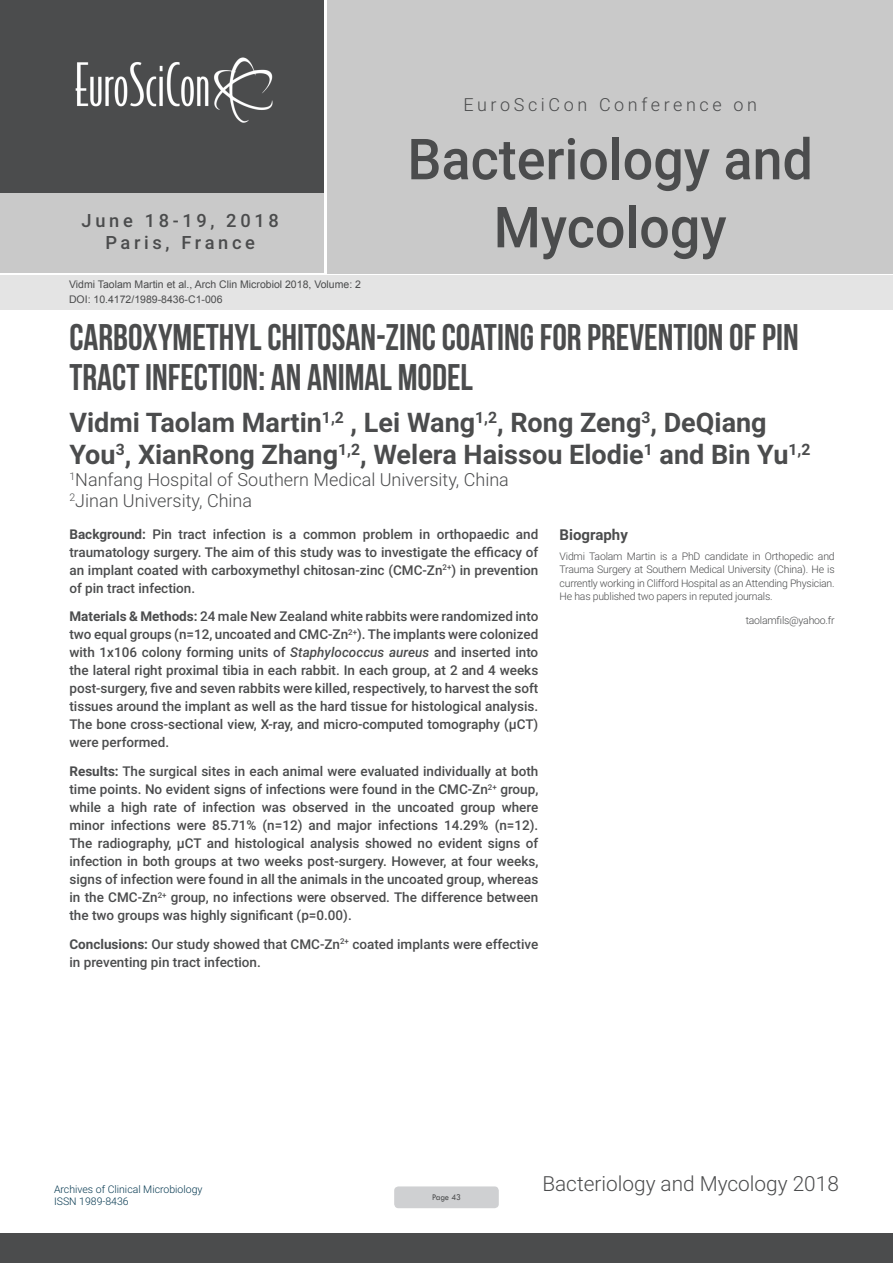
<style>
.page{position:relative;width:893px;height:1263px;background:#fff}
.page>*{position:absolute;margin:0;border:0;box-sizing:border-box;transform-origin:0 0}
.t1{font:500 56.7px/67.9px "Roboto";color:#4b4c4d;text-align:center;scale:.95 1}
.t2{font:37.05px/40.8px "Bebas Neue";color:#4b4c4d}
.t3{font:700 27px/32.4px "Roboto";color:#4b4c4d}
.t4{font:300 20.85px "Roboto";color:#4b4c4d}
.t5{font:500 18.3px/21.9px "Roboto";letter-spacing:.2em;color:#4b4c4d;text-align:center}
.t6{font:300 18px "Roboto";color:#4b4c4d}
.t7{font:300 18px "Roboto";letter-spacing:.2em;color:#4b4c4d}
.Bio_Heading{font:700 15px "Roboto";color:#4b4c4d}
.Abstract{font:500 13.5px/18px "Roboto";color:#4b4c4d;text-align:justify}
.Biography{font:300 10.5px/13.5px "Roboto";letter-spacing:-.02em;color:#4b4c4d;text-align:justify}
.t8{font:10.5px "Arial";color:#4b4c4d}
.t9{font:300 10.5px/12.6px "Roboto";color:#053850}
.t10{font:9px "Tw Cen";letter-spacing:-.02em;color:#4b4c4d;scale:.95 1}
.s1{font-weight:700}
.s2{font-style:italic}
</style>
<div class="page">
<div style="left:0;top:0;width:323px;height:193px;background:#4b4c4d"></div>
<div style="left:1px;top:193px;width:323px;height:80px;background:#c9c9c9"></div>
<div style="left:327px;top:0;width:566px;height:273px;background:#c9c9c9"></div>
<img style="left:75px;top:57px;width:198px;height:66px">
<div style="left:0;top:1233px;width:893px;height:30px;background:#4b4c4d"></div>
<div style="left:1px;top:275px;width:892px;height:35px;background:#e4e4e4"></div>
<div style="left:394px;top:1186px;width:105px;height:22px;background:#cfd0d2;border-radius:4px"></div>
<h3 class="t5" style="left:82px;top:209px;width:199px">June 18-19, 2018<br>Paris, France</h3>
<p class="t8" style="left:69px;top:278px;width:293px">Vidmi Taolam Martin et al., Arch Clin Microbiol 2018, Volume: 2</p>
<p class="t8" style="left:69px;top:292px;width:155px">DOI: 10.4172/1989-8436-C1-006</p>
<h3 class="t7" style="left:463px;top:92px;width:295px">EuroSciCon Conference on</h3>
<h1 class="t1" style="left:407px;top:123px;width:428px">Bacteriology and<br>Mycology</h1>
<p class="t2" style="left:69px;top:316px;width:731px">CARBOXYMETHYL CHITOSAN-ZINC COATING FOR PREVENTION OF PIN<br>TRACT INFECTION: AN ANIMAL MODEL</p>
<p class="t3" style="left:69px;top:405px;width:742px">Vidmi Taolam Martin<sup>1,2</sup> , Lei Wang<sup>1,2</sup>, Rong Zeng<sup>3</sup>, DeQiang<br>You<sup>3</sup>, XianRong Zhang<sup>1,2</sup>, Welera Haissou Elodie<sup>1</sup> and Bin Yu<sup>1,2</sup></p>
<p class="t6" style="left:69px;top:467px;width:441px"><sup>1</sup>Nanfang Hospital of Southern Medical University, China</p>
<p class="t6" style="left:69px;top:488px;width:184px"><sup>2</sup>Jinan University, China</p>
<p class="Abstract" style="left:69px;top:524px;width:470px"><span class="s1">Background:</span> Pin tract infection is a common problem in orthopaedic and traumatology surgery. The aim of this study was to investigate the efficacy of an implant coated with carboxymethyl chitosan-zinc (CMC-Zn<sup>2+</sup>) in prevention of pin tract infection.</p>
<p class="Abstract" style="left:69px;top:607px;width:470px"><span class="s1">Materials &amp; Methods:</span> 24 male New Zealand white rabbits were randomized into two equal groups (n=12, uncoated and CMC-Zn<sup>2+</sup>). The implants were colonized with 1x106 colony forming units of <span class="s2">Staphylococcus aureus</span> and inserted into the lateral right proximal tibia in each rabbit. In each group, at 2 and 4 weeks post-surgery, five and seven rabbits were killed, respectively, to harvest the soft tissues around the implant as well as the hard tissue for histological analysis.<br>The bone cross-sectional view, X-ray, and micro-computed tomography (µCT) were performed.</p>
<p class="Abstract" style="left:69px;top:762px;width:470px"><span class="s1">Results:</span> The surgical sites in each animal were evaluated individually at both time points. No evident signs of infections were found in the CMC-Zn<sup>2+</sup> group, while a high rate of infection was observed in the uncoated group where minor infections were 85.71% (n=12) and major infections 14.29% (n=12).<br>The radiography, µCT and histological analysis showed no evident signs of infection in both groups at two weeks post-surgery. However, at four weeks, signs of infection were found in all the animals in the uncoated group, whereas in the CMC-Zn<sup>2+</sup> group, no infections were observed. The difference between the two groups was highly significant (p=0.00).</p>
<p class="Abstract" style="left:69px;top:934px;width:470px"><span class="s1">Conclusions:</span> Our study showed that CMC-Zn<sup>2+</sup> coated implants were effective in preventing pin tract infection.</p>
<p class="Bio_Heading" style="left:560px;top:524px;width:70px">Biography</p>
<p class="Biography" style="left:560px;top:549px;width:277px">Vidmi Taolam Martin is a PhD candidate in Orthopedic and Trauma Surgery at Southern Medical University (China). He is currently working in Clifford Hospital as an Attending Physician.<br>He has published two papers in reputed journals.</p>
<p class="Biography" style="left:746px;top:613px;width:91px">taolamfils@yahoo.fr</p>
<p class="t9" style="left:54px;top:1182px;width:150px">Archives of Clinical Microbiology<br>ISSN 1989-8436</p>
<p class="t10" style="left:432px;top:1192px;width:32px">Page 43</p>
<h3 class="t4" style="left:542px;top:1169px;width:298px">Bacteriology and Mycology 2018</h3>
</div>
